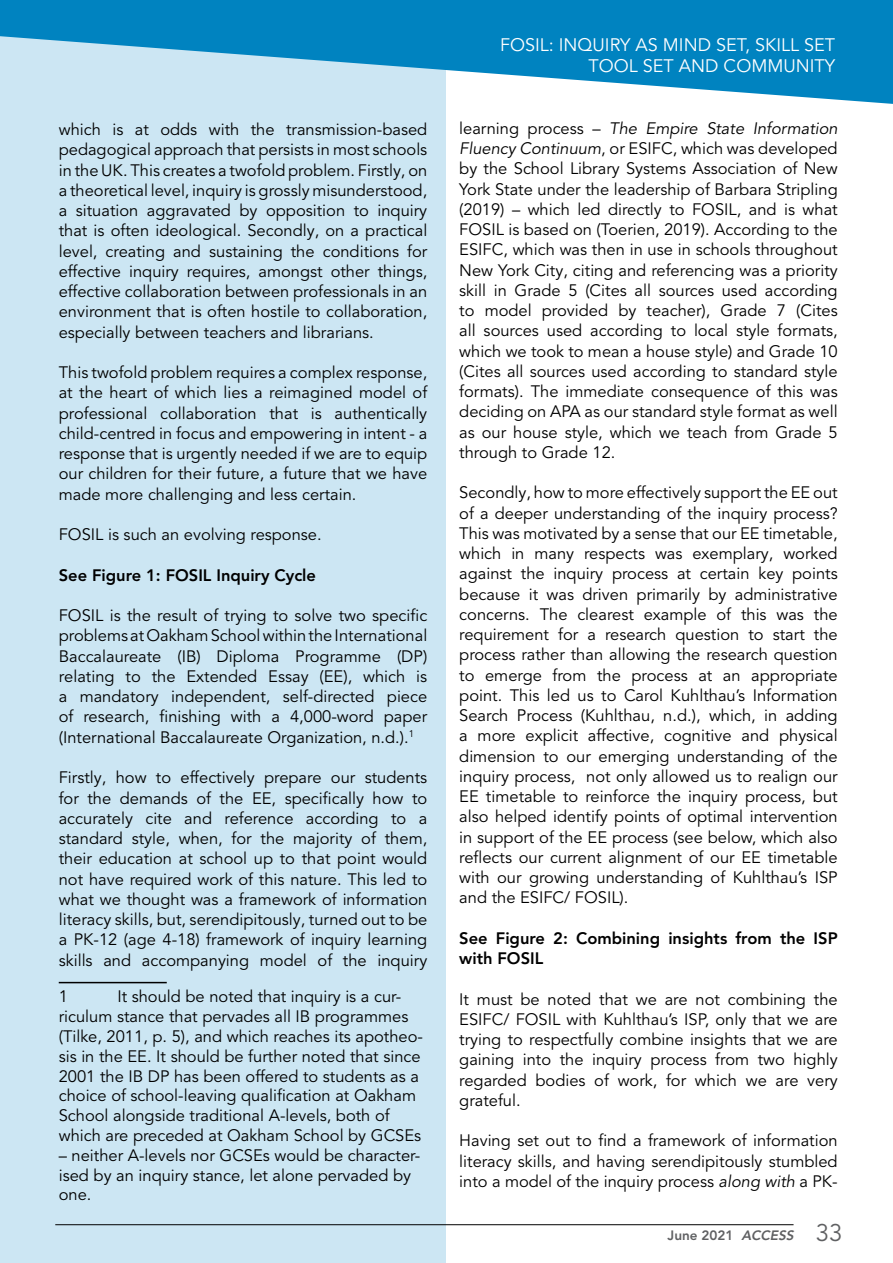
<style>
.page{position:relative;width:893px;height:1263px;background:#fff}
.page>*{position:absolute;margin:0;border:0;box-sizing:border-box;transform-origin:0 0}
.t1{font:18px/21.6px "Avenir LT Pro";color:#fff;text-align:right}
.t2{font:16.5px/20.2px "Avenir LT Pro";color:#000;text-align:justify}
.t3{font:800 16.5px/20.2px "Avenir LT Pro";color:#000}
.t4{font:800 13.5px "Avenir LT Pro";color:#5f6062}
.s1{font-style:italic}
.s2{font-weight:400;font-size:24px}
</style>
<div class="page">
<div style="left:0;top:0;width:446px;height:1263px;background:#cce6f3"></div>
<hr style="left:59px;top:982px;width:108px;height:1px;background:#000">
<svg style="left:0;top:0;width:893px;height:104px;fill:#0083c0"></svg>
<hr style="left:55px;top:1224px;width:738px;height:1px;background:#000">
<p class="t2" style="left:59px;top:120px;width:370px">which is at odds with the transmission-based pedagogical approach that persists in most schools in the UK. This creates a twofold problem. Firstly, on a theoretical level, inquiry is grossly misunderstood, a situation aggravated by opposition to inquiry that is often ideological. Secondly, on a practical level, creating and sustaining the conditions for effective inquiry requires, amongst other things, effective collaboration between professionals in an environment that is often hostile to collaboration, especially between teachers and librarians.</p>
<p class="t2" style="left:59px;top:363px;width:370px">This twofold problem requires a complex response, at the heart of which lies a reimagined model of professional collaboration that is authentically child-centred in focus and empowering in intent - a response that is urgently needed if we are to equip our children for their future, a future that we have made more challenging and less certain.</p>
<p class="t2" style="left:59px;top:525px;width:264px">FOSIL is such an evolving response.</p>
<p class="t3" style="left:59px;top:565px;width:259px">See Figure 1: FOSIL Inquiry Cycle</p>
<p class="t2" style="left:59px;top:606px;width:370px">FOSIL is the result of trying to solve two specific problems at Oakham School within the International Baccalaureate (IB) Diploma Programme (DP) relating to the Extended Essay (EE), which is a mandatory independent, self-directed piece of research, finishing with a 4,000-word paper (International Baccalaureate Organization, n.d.).<sup>1</sup></p>
<p class="t2" style="left:59px;top:768px;width:370px">Firstly, how to effectively prepare our students for the demands of the EE, specifically how to accurately cite and reference according to a standard style, when, for the majority of them, their education at school up to that point would not have required work of this nature. This led to what we thought was a framework of information literacy skills, but, serendipitously, turned out to be a PK-12 (age 4-18) framework of inquiry learning skills and accompanying model of the inquiry</p>
<p class="t2" style="left:59px;top:987px;width:11px">1</p>
<p class="t2" style="left:59px;top:987px;width:366px;line-height:19.8px;text-align:left;text-indent:59px">It should be noted that inquiry is a cur&shy;riculum stance that pervades all IB programmes (Tilke, 2011, p. 5), and which reaches its apotheo&shy;sis in the EE. It should be further noted that since 2001 the IB DP has been offered to students as a choice of school-leaving qualification at Oakham School alongside traditional A-levels, both of which are preceded at Oakham School by GCSEs</p>
<p class="t2" style="left:59px;top:1145px;width:363px;line-height:19.8px;text-align:left">– neither A-levels nor GCSEs would be character&shy;ised by an inquiry stance, let alone pervaded by one.</p>
<p class="t1" style="left:500px;top:34px;width:337px">FOSIL: INQUIRY AS MIND SET, SKILL SET<br>TOOL SET AND COMMUNITY</p>
<p class="t2" style="left:459px;top:118px;width:380px">learning process – <span class="s1">The Empire State Information Fluency Continuum</span>, or ESIFC, which was developed by the School Library Systems Association of New York State under the leadership of Barbara Stripling (2019) – which led directly to FOSIL, and is what FOSIL is based on (Toerien, 2019). According to the ESIFC, which was then in use in schools throughout New York City, citing and referencing was a priority skill in Grade 5 (Cites all sources used according to model provided by teacher), Grade 7 (Cites all sources used according to local style formats, which we took to mean a house style) and Grade 10 (Cites all sources used according to standard style formats). The immediate consequence of this was deciding on APA as our standard style format as well as our house style, which we teach from Grade 5 through to Grade 12.</p>
<p class="t2" style="left:459px;top:483px;width:380px">Secondly, how to more effectively support the EE out of a deeper understanding of the inquiry process?<br>This was motivated by a sense that our EE timetable, which in many respects was exemplary, worked against the inquiry process at certain key points because it was driven primarily by administrative concerns. The clearest example of this was the requirement for a research question to start the process rather than allowing the research question to emerge from the process at an appropriate point. This led us to Carol Kuhlthau’s Information Search Process (Kuhlthau, n.d.), which, in adding a more explicit affective, cognitive and physical dimension to our emerging understanding of the inquiry process, not only allowed us to realign our EE timetable to reinforce the inquiry process, but also helped identify points of optimal intervention in support of the EE process (see below, which also reflects our current alignment of our EE timetable with our growing understanding of Kuhlthau’s ISP and the ESIFC/ FOSIL).</p>
<p class="t3" style="left:459px;top:928px;width:380px">See Figure 2: Combining insights from the ISP with FOSIL</p>
<p class="t2" style="left:459px;top:989px;width:380px">It must be noted that we are not combining the ESIFC/ FOSIL with Kuhlthau’s ISP, only that we are trying to respectfully combine insights that we are gaining into the inquiry process from two highly regarded bodies of work, for which we are very grateful.</p>
<p class="t2" style="left:459px;top:1131px;width:380px">Having set out to find a framework of information literacy skills, and having serendipitously stumbled into a model of the inquiry process <span class="s1">along with</span> a PK-</p>
<p class="t4" style="left:668px;top:1227px;width:177px">June 2021 <span class="s1">ACCESS</span> <span class="s2">33</span></p>
</div>
